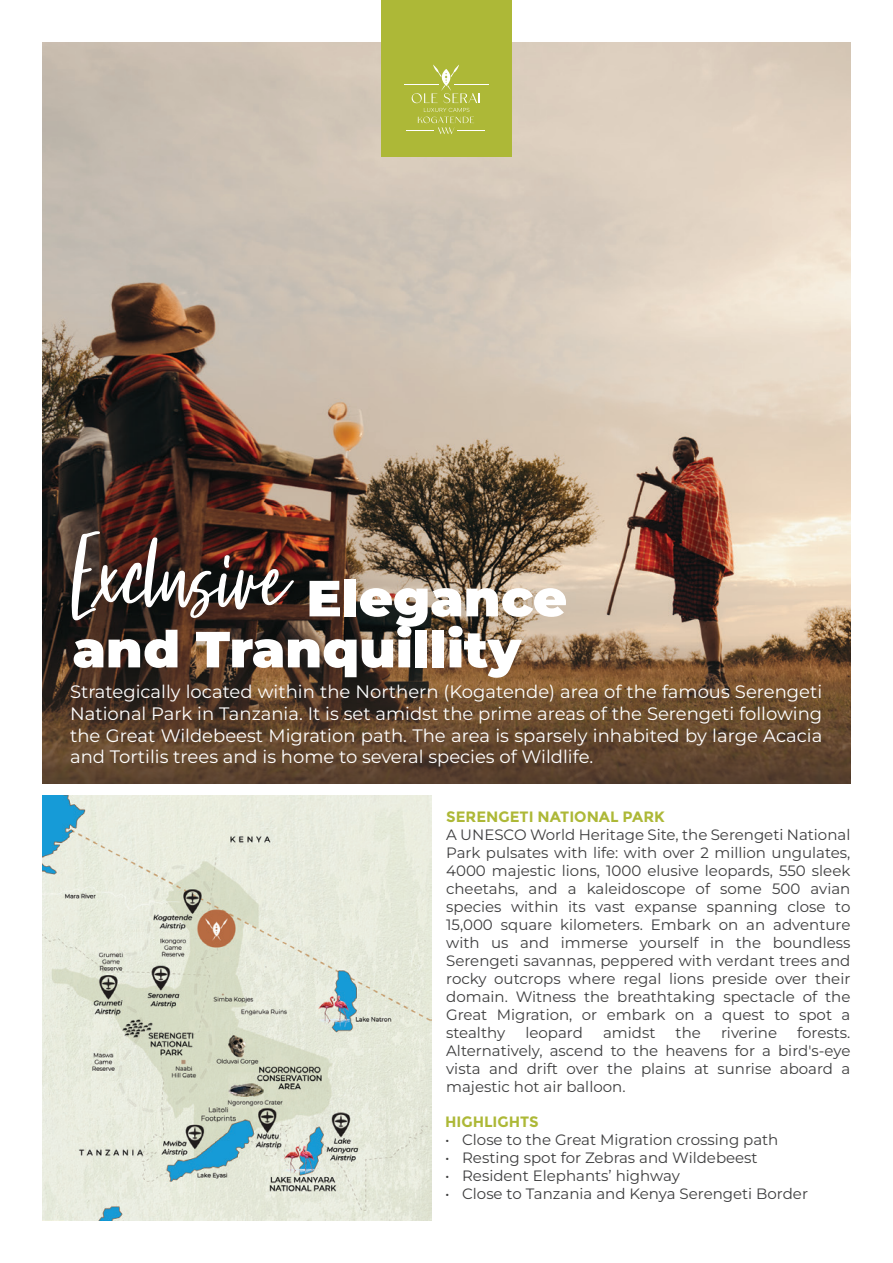
<style>
.page{position:relative;width:893px;height:1263px;background:#fff}
.page>*{position:absolute;margin:0;border:0;box-sizing:border-box;transform-origin:0 0}
.t1{font:112.5px "Blossom";color:#fff}
.t2{font:900 50.7px "Montserrat";color:#fff}
.t3{font:18px/21.6px "Montserrat";color:#fff;text-align:justify}
.t4{font:15px/18px "Montserrat";color:#3e3e3f;text-align:justify}
.t5{font:700 15px "Montserrat";color:#adb837}
.s1{font-family:"Montserrat";font-weight:900;font-size:50.7px}
</style>
<div class="page">
<img style="left:43px;top:43px;width:807px;height:508px">
<svg style="left:43px;top:551px;width:807px;height:233px;background:#705741"></svg>
<div style="left:381px;top:0;width:131px;height:156px;background:#adb837"></div>
<hr style="left:454px;top:84px;width:35px;height:1px;background:#fff">
<hr style="left:404px;top:84px;width:35px;height:1px;background:#fff">
<svg style="left:407px;top:65px;width:77px;height:69px"></svg>
<img style="left:43px;top:795px;width:389px;height:425px">
<svg style="left:71px;top:530px;width:223px;height:91px;background:#533c36"></svg>
<h1 class="t1" style="left:72px;top:519px;width:496px">Exclusive <span class="s1">Elegance</span></h1>
<h2 class="t2" style="left:72px;top:611px;width:450px">and Tranquillity</h2>
<p class="t3" style="left:70px;top:681px;width:754px">Strategically located within the Northern (Kogatende) area of the famous Serengeti National Park in Tanzania. It is set amidst the prime areas of the Serengeti following the Great Wildebeest Migration path. The area is sparsely inhabited by large Acacia and Tortilis trees and is home to several species of Wildlife.</p>
<p class="t5" style="left:446px;top:807px;width:220px">SERENGETI NATIONAL PARK</p>
<p class="t4" style="left:446px;top:825px;width:406px">A UNESCO World Heritage Site, the Serengeti National Park pulsates with life: with over 2 million ungulates, 4000 majestic lions, 1000 elusive leopards, 550 sleek cheetahs, and a kaleidoscope of some 500 avian species within its vast expanse spanning close to 15,000 square kilometers. Embark on an adventure with us and immerse yourself in the boundless Serengeti savannas, peppered with verdant trees and rocky outcrops where regal lions preside over their domain. Witness the breathtaking spectacle of the Great Migration, or embark on a quest to spot a stealthy</p>
<p class="t4" style="left:446px;top:1023px;width:406px;text-indent:351px">forests.<br>Alternatively, ascend to the heavens for a bird's-eye vista and drift over the plains at sunrise aboard a majestic hot air balloon.</p>
<p class="t5" style="left:445px;top:1113px;width:95px">HIGHLIGHTS</p>
<p class="t4" style="left:445px;top:1130px;width:335px">• Close to the Great Migration crossing path</p>
<p class="t4" style="left:445px;top:1148px;width:314px">• Resting spot for Zebras and Wildebeest</p>
<p class="t4" style="left:445px;top:1166px;width:236px">• Resident Elephants’ highway</p>
<p class="t4" style="left:445px;top:1184px;width:364px">• Close to Tanzania and Kenya Serengeti Border</p>
<p class="t4" style="left:525px;top:1023px;width:59px">leopard</p>
<p class="t4" style="left:603px;top:1023px;width:54px">amidst</p>
<p class="t4" style="left:676px;top:1023px;width:27px">the</p>
<p class="t4" style="left:721px;top:1023px;width:58px">riverine</p>
</div>
